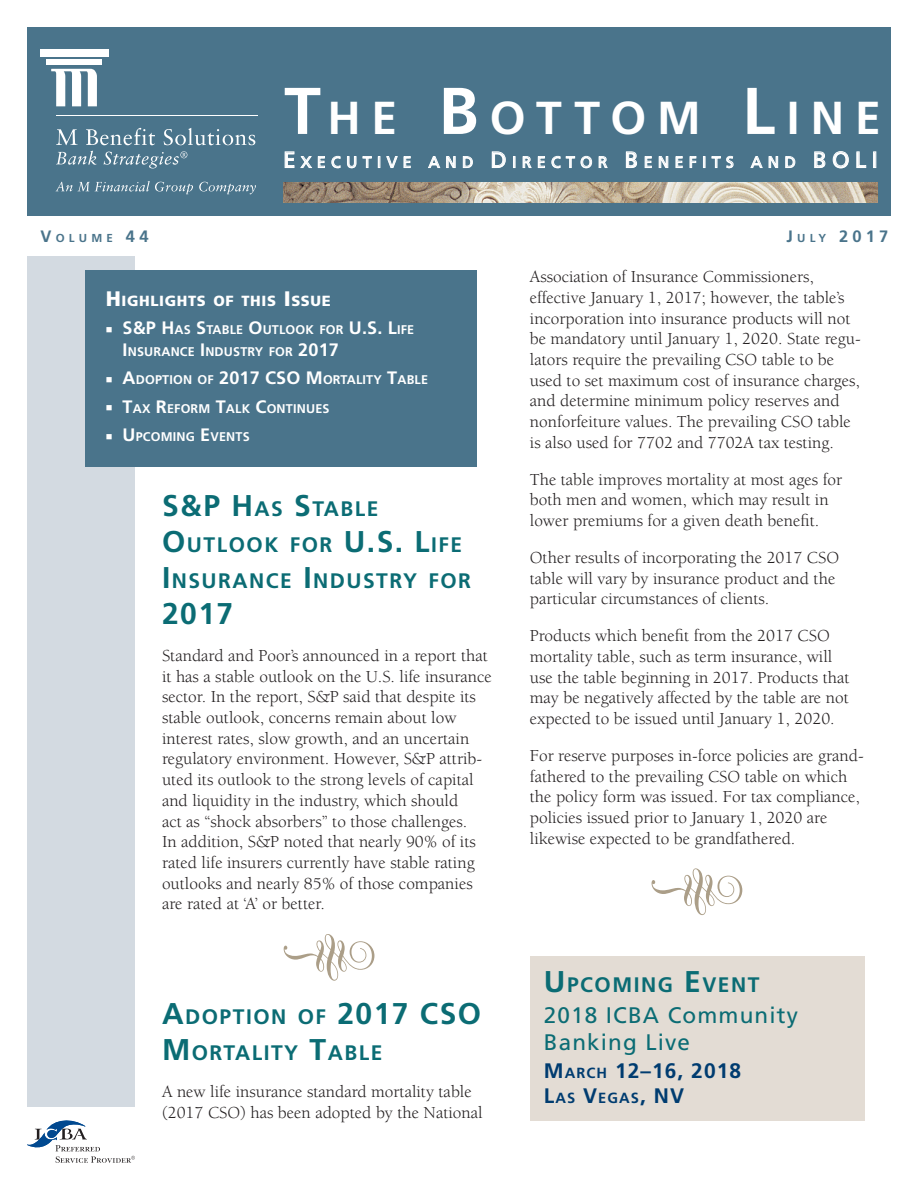
<style>
.page{position:relative;width:918px;height:1188px;background:#fff}
.page>*{position:absolute;margin:0;border:0;box-sizing:border-box;transform-origin:0 0}
.Flourish{font:72px "Type Embellishments Three Plain";color:#ab9e88}
.t1{font:700 46.2px "Frutiger LT Std";letter-spacing:.235em;color:#fff}
.Heading{font:700 30px "Frutiger LT Std";letter-spacing:.05em;color:#0b6c74}
.Subhead_1{font:22.5px/27.8px "Frutiger LT Std";letter-spacing:.05em;color:#0b6c74}
.Heading-2{font:700 21px/36px "Frutiger LT Std";letter-spacing:.07em;color:#0b6c74}
.Subhead_2{font:700 21px "Frutiger LT Std";letter-spacing:.05em;color:#003c70}
.Body_Text{font:17.25px/20.7px "Berkeley Std";color:#231f20}
.Quater_Date_Headin{font:700 16.5px "Frutiger LT Std";color:#4a748b}
.t2{font:15.75px "Frutiger LT Std";letter-spacing:.345em;color:#fff}
.Featured_Articles_He{font:900 14.7px "Frutiger LT Std";letter-spacing:.045em;color:#fff}
.Subhead_2-2{font:700 14.7px "Frutiger LT Std";letter-spacing:.07em;color:#003c70}
.t3{font:700 12.6px/21.6px "Frutiger LT Std";letter-spacing:.015em;color:#fff}
.Quater_Date_Headin-2{font:700 11.55px "Frutiger LT Std";color:#4a748b}
.s1{font-size:16.5px}
.s2{font-size:66px}
.s3{font-size:22.5px}
.s4{font-size:11.55px}
.s5{font-size:21px}
.s6{font-size:18px}
.s7{font-size:30px}
.s8{font-size:14.7px}
</style>
<div class="page">
<div style="left:27px;top:256px;width:108px;height:851px;background:#d3dae1"></div>
<div style="left:27px;top:27px;width:243px;height:189px;background:#4a748b"></div>
<div style="left:270px;top:27px;width:621px;height:189px;background:#4a748b"></div>
<svg style="left:285px;top:151px;width:9px;height:17px"></svg>
<svg style="left:300px;top:156px;width:12px;height:12px"></svg>
<svg style="left:318px;top:156px;width:7px;height:12px"></svg>
<svg style="left:331px;top:156px;width:10px;height:12px"></svg>
<svg style="left:347px;top:156px;width:9px;height:12px"></svg>
<svg style="left:363px;top:156px;width:9px;height:12px"></svg>
<svg style="left:378px;top:156px;width:2px;height:12px"></svg>
<svg style="left:386px;top:156px;width:12px;height:12px"></svg>
<svg style="left:404px;top:156px;width:7px;height:12px"></svg>
<svg style="left:428px;top:156px;width:12px;height:12px"></svg>
<svg style="left:446px;top:156px;width:10px;height:12px"></svg>
<svg style="left:463px;top:156px;width:10px;height:12px"></svg>
<svg style="left:492px;top:151px;width:14px;height:17px"></svg>
<svg style="left:513px;top:156px;width:2px;height:12px"></svg>
<svg style="left:523px;top:156px;width:9px;height:12px"></svg>
<svg style="left:538px;top:156px;width:7px;height:12px"></svg>
<svg style="left:551px;top:156px;width:24px;height:12px"></svg>
<svg style="left:581px;top:156px;width:11px;height:12px"></svg>
<svg style="left:599px;top:156px;width:9px;height:12px"></svg>
<svg style="left:626px;top:151px;width:11px;height:17px"></svg>
<svg style="left:645px;top:156px;width:7px;height:12px"></svg>
<svg style="left:659px;top:156px;width:9px;height:12px"></svg>
<svg style="left:676px;top:156px;width:7px;height:12px"></svg>
<svg style="left:690px;top:156px;width:6px;height:12px"></svg>
<svg style="left:703px;top:156px;width:2px;height:12px"></svg>
<svg style="left:712px;top:156px;width:22px;height:12px"></svg>
<svg style="left:751px;top:156px;width:12px;height:12px"></svg>
<svg style="left:769px;top:156px;width:9px;height:12px"></svg>
<svg style="left:785px;top:156px;width:10px;height:12px"></svg>
<svg style="left:814px;top:151px;width:11px;height:17px"></svg>
<svg style="left:833px;top:151px;width:16px;height:17px"></svg>
<svg style="left:856px;top:151px;width:10px;height:17px"></svg>
<div style="left:873px;top:152px;width:3px;height:16px;border:1px solid #fff"></div>
<img style="left:284px;top:183px;width:594px;height:20px">
<div style="left:40px;top:49px;width:68px;height:8px;background:#fff"></div>
<div style="left:46px;top:59px;width:56px;height:6px;background:#fff"></div>
<hr style="left:56px;top:115px;width:201px;height:1px;background:#fff">
<svg style="left:51px;top:69px;width:46px;height:37px"></svg>
<svg style="left:56px;top:129px;width:21px;height:16px"></svg>
<svg style="left:86px;top:128px;width:69px;height:17px"></svg>
<svg style="left:164px;top:128px;width:91px;height:17px"></svg>
<svg style="left:56px;top:151px;width:41px;height:14px"></svg>
<svg style="left:104px;top:151px;width:83px;height:17px"></svg>
<svg style="left:56px;top:181px;width:137px;height:13px"></svg>
<svg style="left:199px;top:182px;width:57px;height:12px"></svg>
<svg style="left:27px;top:1120px;width:108px;height:43px"></svg>
<div style="left:86px;top:270px;width:391px;height:197px;background:#4a748b"></div>
<div style="left:530px;top:956px;width:335px;height:164px;background:#e3dcd4"></div>
<p class="Quater_Date_Headin-2" style="left:40px;top:232px;width:110px"><span class="s1">V</span>OLUM E <span class="s1">44</span></p>
<h2 class="t1" style="left:284px;top:91px;width:598px"><span class="s2">T</span>HE <span class="s2">B</span>OTT OM <span class="s2">L</span>INE</h2>
<p class="t2" style="left:283px;top:153px;width:592px"><span class="s3">E</span>XE CUTIVE AND <span class="s3">D</span> IRE CTOR <span class="s3">B</span>E NE FITS AND <span class="s3">BOLI</span></p>
<p class="Quater_Date_Headin" style="left:787px;top:227px;width:103px">J<span class="s4">ULY</span> 2017</p>
<p class="Featured_Articles_He" style="left:106px;top:292px;width:227px"><span class="s5">H</span>IGHLIGHTS OF THIS <span class="s5">I</span> SSUE</p>
<p class="t3" style="left:123px;top:319px;width:293px"><span class="s6">S&amp;P H</span>AS <span class="s6">S</span>TABLE <span class="s6">O</span>UTLOOK FOR <span class="s6">U.S. L</span>IFE<br><span class="s6">I</span> NSURANCE <span class="s6">I</span> NDUSTRY FOR <span class="s6">2017</span></p>
<p class="t3" style="left:123px;top:369px;width:307px"><span class="s6">A</span>DOPTION OF <span class="s6">2017 CSO M</span>ORTALITY <span class="s6">T</span>ABLE</p>
<p class="t3" style="left:123px;top:398px;width:207px"><span class="s6">T</span>AX <span class="s6">R</span>EFORM <span class="s6">T</span>ALK <span class="s6">C</span>ONTINUES</p>
<p class="t3" style="left:123px;top:426px;width:127px"><span class="s6">U</span> PCOM ING <span class="s6">E</span>VENTS</p>
<p class="Heading-2" style="left:162px;top:491px;width:311px"><span class="s7">S&amp;P H</span>AS <span class="s7">S</span>TABLE<br><span class="s7">O</span>UTLOOK FOR <span class="s7">U.S. L</span>IFE<br><span class="s7">I</span> NSURANCE <span class="s7">I</span> NDUSTRY FOR</p>
<p class="Heading" style="left:162px;top:596px;width:73px">2017</p>
<p class="Body_Text" style="left:162px;top:645px;width:331px">Standard and Poor’s announced in a report that it has a stable outlook on the U.S. life insurance sector. In the report, S&amp;P said that despite its stable outlook, concerns remain about low interest rates, slow growth, and an uncertain regulatory environment. However, S&amp;P attrib&shy;uted its outlook to the strong levels of capital and liquidity in the industry, which should<br>act as “shock absorbers” to those challenges.<br>In addition, S&amp;P noted that nearly 90% of its rated life insurers currently have stable rating outlooks and nearly 85% of those companies are rated at ‘A’ or better.</p>
<p class="Flourish" style="left:280px;top:929px;width:99px">r</p>
<p class="Heading" style="left:298px;top:996px;width:185px"><span class="s5">OF</span> 2017 CSO</p>
<p class="Heading-2" style="left:162px;top:1035px;width:222px"><span class="s7">M</span>ORTALITY <span class="s7">T</span>ABLE</p>
<p class="Body_Text" style="left:162px;top:1082px;width:322px">A new life insurance standard mortality table (2017 CSO) has been adopted by the National</p>
<p class="Heading-2" style="left:162px;top:999px;width:126px"><span class="s7">A</span>DOPTION</p>
<p class="Body_Text" style="left:530px;top:267px;width:333px">Association of Insurance Commissioners, effective January 1, 2017; however, the table’s incorporation into insurance products will not be mandatory until January 1, 2020. State regu&shy;lators require the prevailing CSO table to be used to set maximum cost of insurance charges, and determine minimum policy reserves and nonforfeiture values. The prevailing CSO table is also used for 7702 and 7702A tax testing.</p>
<p class="Body_Text" style="left:530px;top:469px;width:314px">The table improves mortality at most ages for both men and women, which may result in lower premiums for a given death benefit.</p>
<p class="Body_Text" style="left:530px;top:547px;width:311px">Other results of incorporating the 2017 CSO table will vary by insurance product and the particular circumstances of clients.</p>
<p class="Body_Text" style="left:530px;top:626px;width:321px">Products which benefit from the 2017 CSO mortality table, such as term insurance, will use the table beginning in 2017. Products that may be negatively affected by the table are not expected to be issued until January 1, 2020.</p>
<p class="Body_Text" style="left:530px;top:745px;width:335px">For reserve purposes in-force policies are grand&shy;fathered to the prevailing CSO table on which the policy form was issued. For tax compliance, policies issued prior to January 1, 2020 are likewise expected to be grandfathered.</p>
<p class="Flourish" style="left:648px;top:863px;width:99px">r</p>
<p class="Heading-2" style="left:544px;top:966px;width:217px"><span class="s7">U</span> PCOMING <span class="s7">E</span>VENT</p>
<p class="Subhead_1" style="left:544px;top:1001px;width:256px">2018 ICBA Community<br>Banking Live</p>
<p class="Subhead_2" style="left:544px;top:1059px;width:199px">M<span class="s8">ARCH</span> 12–16, 2018</p>
<p class="Subhead_2-2" style="left:544px;top:1090px;width:126px"><span class="s5">L</span>AS <span class="s5">V</span>EGAS<span class="s5">, NV</span></p>
</div>
